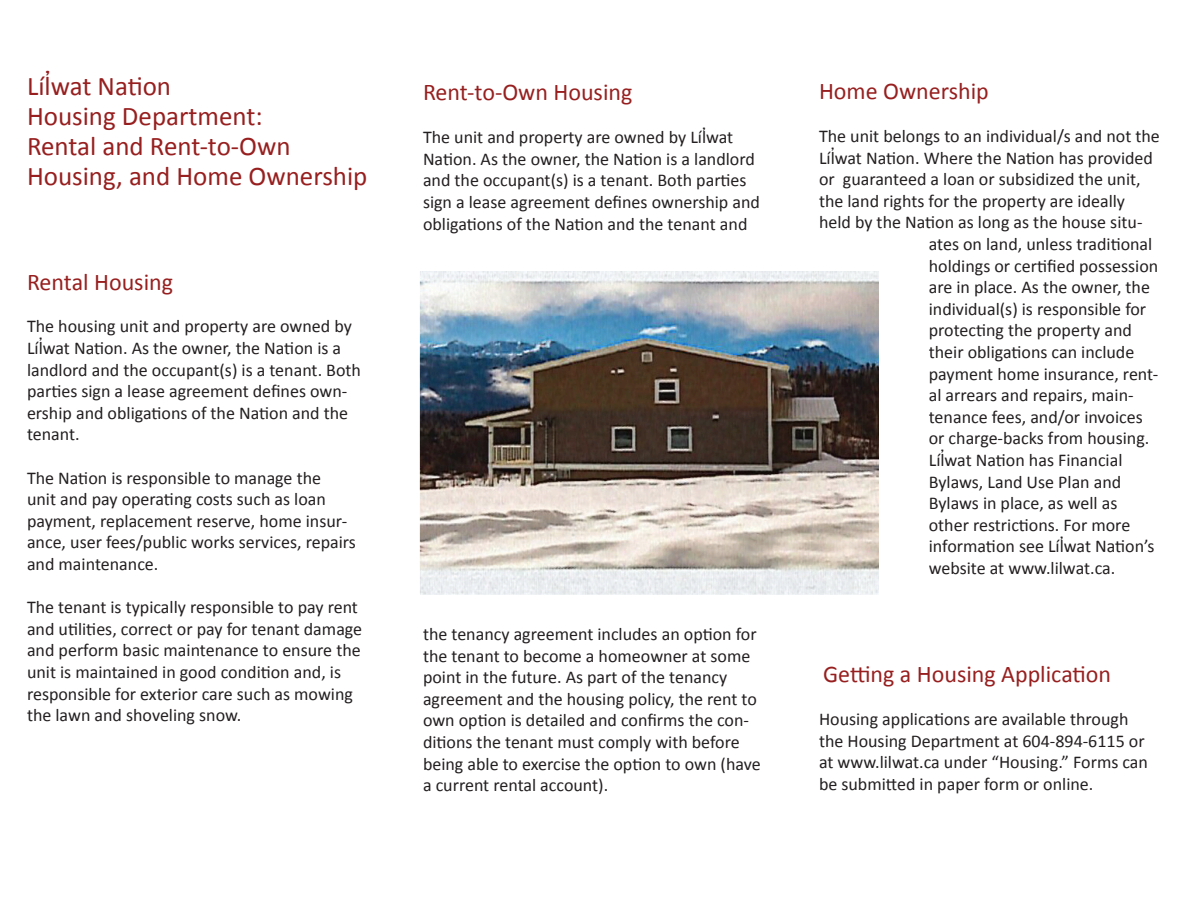
<style>
.page{position:relative;width:1188px;height:918px;background:#fff}
.page>*{position:absolute;margin:0;border:0;box-sizing:border-box;transform-origin:0 0}
.t1{font:27px/31px "Calibri";color:#971f1f}
.t2{font:24px "Calibri";color:#971f1f}
.t3{font:18px/21.6px "Calibri";color:#231f20}
</style>
<div class="page">
<img style="left:421px;top:272px;width:458px;height:322px">
<p class="t1" style="left:27px;top:69px;width:237px;text-indent:27px">̓<br>Housing Department:</p>
<p class="t1" style="left:27px;top:131px;width:342px;line-height:30px">Rental and Rent-to-Own<br>Housing, and Home Ownership</p>
<p class="t1" style="left:27px;top:70px;width:146px">Lílwat Nation</p>
<p class="t2" style="left:27px;top:267px;width:148px">Rental Housing</p>
<p class="t3" style="left:27px;top:316px;width:326px">The housing unit and property are owned by<br>Lílwat Nation. As the owner, the Nation is a</p>
<p class="t3" style="left:27px;top:336px;width:336px;text-indent:18px">̓<br>landlord and the occupant(s) is a tenant. Both parties sign a lease agreement defines own&shy;ership and obligations of the Nation and the tenant.</p>
<p class="t3" style="left:27px;top:467px;width:296px">The Nation is responsible to manage the</p>
<p class="t3" style="left:27px;top:488px;width:300px">unit and pay operating costs such as loan</p>
<p class="t3" style="left:27px;top:510px;width:330px">payment, replacement reserve, home insur&shy;ance, user fees/public works services, repairs and maintenance.</p>
<p class="t3" style="left:27px;top:596px;width:337px">The tenant is typically responsible to pay rent and utilities, correct or pay for tenant damage and perform basic maintenance to ensure the unit is maintained in good condition and, is responsible for exterior care such as mowing the lawn and shoveling snow.</p>
<p class="t2" style="left:423px;top:77px;width:211px">Rent-to-Own Housing</p>
<p class="t3" style="left:423px;top:127px;width:312px">The unit and property are owned by Lílwat</p>
<p class="t3" style="left:423px;top:126px;width:339px;text-indent:285px">̓ Nation. As the owner, the Nation is a landlord and the occupant(s) is a tenant. Both parties sign a lease agreement defines ownership and obligations of the Nation and the tenant and</p>
<p class="t3" style="left:423px;top:623px;width:339px">the tenancy agreement includes an option for the tenant to become a homeowner at some point in the future. As part of the tenancy agreement and the housing policy, the rent to own option is detailed and confirms the con&shy;ditions the tenant must comply with before being able to exercise the option to own (have a current rental account).</p>
<p class="t2" style="left:819px;top:76px;width:171px">Home Ownership</p>
<p class="t3" style="left:819px;top:125px;width:342px">The unit belongs to an individual/s and not the<br>Lílwat Nation. Where the Nation has provided</p>
<p class="t3" style="left:837px;top:146px;width:8px">̓</p>
<p class="t3" style="left:819px;top:169px;width:323px">or guaranteed a loan or subsidized the unit,</p>
<p class="t3" style="left:819px;top:190px;width:308px">the land rights for the property are ideally</p>
<p class="t3" style="left:819px;top:212px;width:325px">held by the Nation as long as the house situ-</p>
<p class="t3" style="left:929px;top:233px;width:225px">ates on land, unless traditional</p>
<p class="t3" style="left:929px;top:255px;width:231px">holdings or certified possession</p>
<p class="t3" style="left:929px;top:277px;width:223px">are in place. As the owner, the</p>
<p class="t3" style="left:929px;top:298px;width:219px">individual(s) is responsible for</p>
<p class="t3" style="left:929px;top:320px;width:205px">protecting the property and</p>
<p class="t3" style="left:929px;top:341px;width:207px">their obligations can include</p>
<p class="t3" style="left:929px;top:363px;width:231px">payment home insurance, rent-</p>
<p class="t3" style="left:929px;top:385px;width:206px">al arrears and repairs, main-</p>
<p class="t3" style="left:929px;top:406px;width:216px">tenance fees, and/or invoices</p>
<p class="t3" style="left:929px;top:428px;width:222px">or charge-backs from housing.</p>
<p class="t3" style="left:929px;top:449px;width:195px">Lílwat Nation has Financial</p>
<p class="t3" style="left:929px;top:449px;width:227px;text-indent:18px">̓<br>Bylaws, Land Use Plan and<br>Bylaws in place, as well as other restrictions. For more information see Lílwat Nation’s</p>
<p class="t3" style="left:929px;top:535px;width:188px;line-height:22.4px;text-indent:137px">̓ website at www.lilwat.ca.</p>
<p class="t2" style="left:823px;top:659px;width:290px">Getting a Housing Application</p>
<p class="t3" style="left:819px;top:709px;width:311px">Housing applications are available through</p>
<p class="t3" style="left:819px;top:730px;width:331px">the Housing Department at 604-894-6115 or at www.lilwat.ca under “Housing.” Forms can be submitted in paper form or online.</p>
</div>
